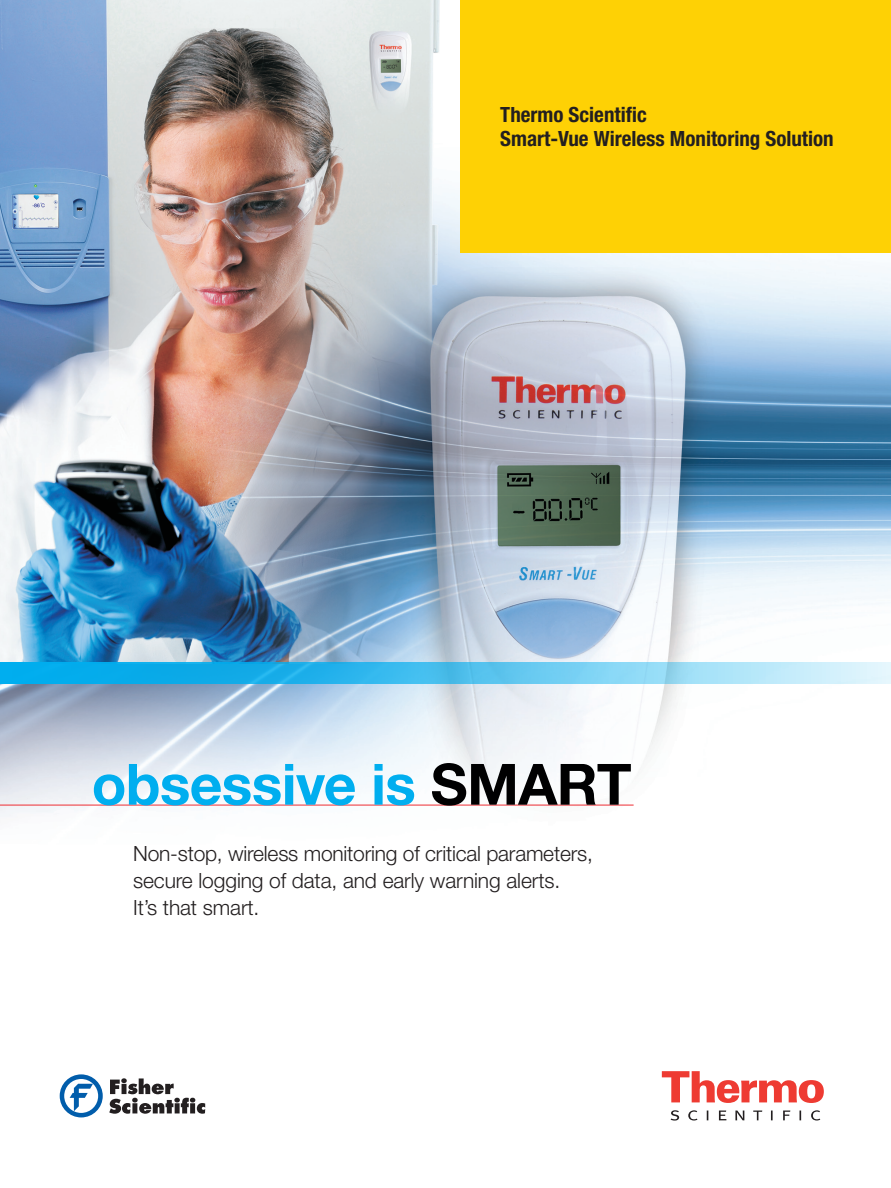
<style>
.page{position:relative;width:891px;height:1188px;background:#fff}
.page>*{position:absolute;margin:0;border:0;box-sizing:border-box;transform-origin:0 0}
.Footnote{font:700 57px "Helvetica Neue LT Std";letter-spacing:-.01em;color:#00aeef}
.Body_copy{font:300 21px/27px "Helvetica Neue LT Std";letter-spacing:-.01em;color:#231f20}
.t1{font:700 condensed 21px/24px "Helvetica Neue LT Std";color:#231f20}
.s1{color:#000001}
</style>
<div class="page">
<svg style="left:662px;top:1071px;width:162px;height:32px"></svg>
<svg style="left:671px;top:1110px;width:149px;height:11px"></svg>
<img style="left:1px;top:0;width:890px;height:817px">
<hr style="left:0;top:805px;width:634px;height:1px;background:#ee2d33">
<div style="left:460px;top:0;width:431px;height:252px;background:#fed105"></div>
<svg style="left:1px;top:662px;width:890px;height:22px"></svg>
<svg style="left:60px;top:1074px;width:43px;height:43px"></svg>
<svg style="left:109px;top:1078px;width:96px;height:36px"></svg>
<p class="t1" style="left:500px;top:102px;width:335px">Thermo Scientific<br>Smart-Vue Wireless Monitoring Solution</p>
<p class="Footnote" style="left:92px;top:749px;width:541px">obsessive is <span class="s1">SMART</span></p>
<p class="Body_copy" style="left:133px;top:839px;width:461px">Non-stop, wireless monitoring of critical parameters, secure logging of data, and early warning alerts.<br>It’s that smart.</p>
</div>
